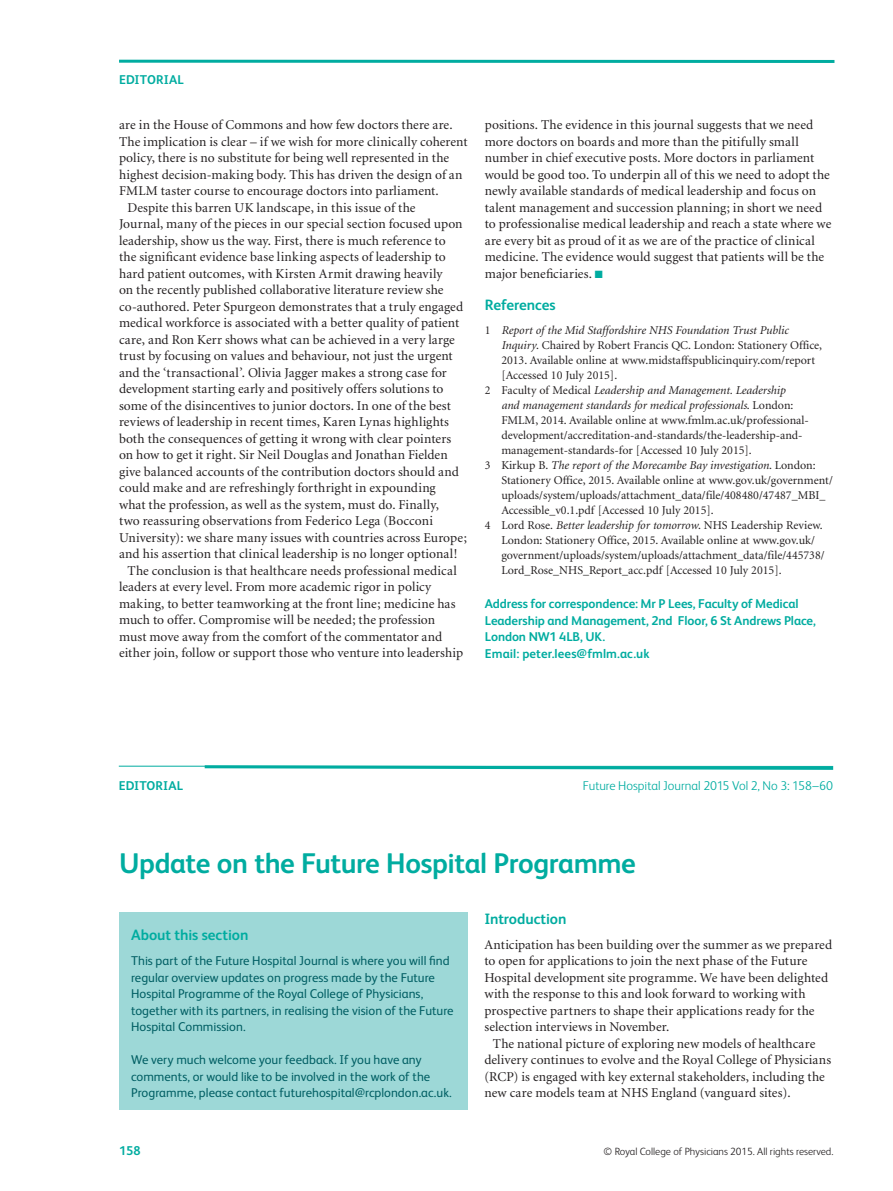
<style>
.page{position:relative;width:893px;height:1191px;background:#fff}
.page>*{position:absolute;margin:0;border:0;box-sizing:border-box;transform-origin:0 0}
.t1{font:700 28.5px "FS Albert";letter-spacing:-.015em;color:#00aca0}
.t2{font:700 15px "FS Albert";letter-spacing:-.005em;color:#00aca0}
.t3{font:13.5px/16.5px "Minion";letter-spacing:.005em;color:#231f20}
.t4{font:12.75px/16.5px "FS Albert";color:#005e63}
.t5{font:700 12.75px/16.5px "FS Albert";letter-spacing:-.005em;color:#00aca0}
.t6{font:300 12.75px "FS Albert";color:#00aca0}
.t7{font:12px "Minion";color:#231f20}
.t8{font:italic 12px "Minion";color:#231f20}
.t9{font:300 10.5px "FS Albert";color:#231f20}
.s1{color:#00aca0}
.s2{font-style:normal}
.s3{font-style:italic}
</style>
<div class="page">
<hr style="left:119px;top:60px;width:715px;height:3px;background:#00aca0">
<svg style="left:202px;top:765px;width:632px;height:5px"></svg>
<hr style="left:119px;top:766px;width:714px;height:1px;background:#00aca0">
<div style="left:119px;top:912px;width:348px;height:198px;background:#9dd8d7"></div>
<p class="t5" style="left:119px;top:72px;width:66px">EDITORIAL</p>
<p class="t3" style="left:119px;top:118px;width:335px">are in the House of Commons and how few doctors there are.</p>
<p class="t3" style="left:119px;top:134px;width:350px">The implication is clear – if we wish for more clinically coherent</p>
<p class="t3" style="left:119px;top:151px;width:332px">policy, there is no substitute for being well represented in the</p>
<p class="t3" style="left:119px;top:167px;width:345px">highest decision-making body. This has driven the design of an</p>
<p class="t3" style="left:119px;top:184px;width:321px">FMLM taster course to encourage doctors into parliament.</p>
<p class="t3" style="left:128px;top:200px;width:289px">Despite this barren UK landscape, in this issue of the</p>
<p class="t3" style="left:119px;top:217px;width:345px">Journal, many of the pieces in our special section focused upon</p>
<p class="t3" style="left:119px;top:233px;width:328px">leadership, show us the way. First, there is much reference to</p>
<p class="t3" style="left:119px;top:250px;width:328px">the significant evidence base linking aspects of leadership to</p>
<p class="t3" style="left:119px;top:266px;width:325px">hard patient outcomes, with Kirsten Armit drawing heavily</p>
<p class="t3" style="left:119px;top:283px;width:326px">on the recently published collaborative literature review she</p>
<p class="t3" style="left:119px;top:299px;width:346px">co-authored. Peter Spurgeon demonstrates that a truly engaged</p>
<p class="t3" style="left:119px;top:316px;width:342px">medical workforce is associated with a better quality of patient</p>
<p class="t3" style="left:119px;top:332px;width:337px">care, and Ron Kerr shows what can be achieved in a very large</p>
<p class="t3" style="left:119px;top:349px;width:335px">trust by focusing on values and behaviour, not just the urgent</p>
<p class="t3" style="left:119px;top:365px;width:329px">and the ‘transactional’. Olivia Jagger makes a strong case for</p>
<p class="t3" style="left:119px;top:382px;width:326px">development starting early and positively offers solutions to</p>
<p class="t3" style="left:119px;top:398px;width:333px">some of the disincentives to junior doctors. In one of the best</p>
<p class="t3" style="left:119px;top:415px;width:332px">reviews of leadership in recent times, Karen Lynas highlights</p>
<p class="t3" style="left:119px;top:431px;width:334px">both the consequences of getting it wrong with clear pointers</p>
<p class="t3" style="left:119px;top:448px;width:330px">on how to get it right. Sir Neil Douglas and Jonathan Fielden</p>
<p class="t3" style="left:119px;top:464px;width:341px">give balanced accounts of the contribution doctors should and</p>
<p class="t3" style="left:119px;top:481px;width:318px">could make and are refreshingly forthright in expounding</p>
<p class="t3" style="left:119px;top:497px;width:321px">what the profession, as well as the system, must do. Finally,</p>
<p class="t3" style="left:119px;top:514px;width:315px">two reassuring observations from Federico Lega (Bocconi</p>
<p class="t3" style="left:119px;top:530px;width:349px">University): we share many issues with countries across Europe;</p>
<p class="t3" style="left:119px;top:547px;width:340px">and his assertion that clinical leadership is no longer optional!</p>
<p class="t3" style="left:128px;top:563px;width:331px">The conclusion is that healthcare needs professional medical</p>
<p class="t3" style="left:119px;top:580px;width:314px">leaders at every level. From more academic rigor in policy</p>
<p class="t3" style="left:119px;top:596px;width:338px">making, to better teamworking at the front line; medicine has</p>
<p class="t3" style="left:119px;top:613px;width:318px">much to offer. Compromise will be needed; the profession</p>
<p class="t3" style="left:119px;top:629px;width:325px">must move away from the comfort of the commentator and</p>
<p class="t3" style="left:119px;top:646px;width:346px">either join, follow or support those who venture into leadership</p>
<p class="t3" style="left:485px;top:118px;width:348px">positions. The evidence in this journal suggests that we need more doctors on boards and more than the pitifully small number in chief executive posts. More doctors in parliament would be good too. To underpin all of this we need to adopt the newly available standards of medical leadership and focus on talent management and succession planning; in short we need to professionalise medical leadership and reach a state where we are every bit as proud of it as we are of the practice of clinical medicine. The evidence would suggest that patients will be the major beneficiaries. <span class="s1">■</span></p>
<p class="t2" style="left:485px;top:299px;width:72px">References</p>
<p class="t8" style="left:485px;top:325px;width:305px"><span class="s2">1</span> Report of the Mid Staffordshire NHS Foundation Trust Public</p>
<p class="t7" style="left:501px;top:340px;width:322px"><span class="s3">Inquiry</span>. Chaired by Robert Francis QC. London: Stationery Office,</p>
<p class="t7" style="left:501px;top:355px;width:315px">2013. Available online at www.midstaffspublicinquiry.com/report</p>
<p class="t7" style="left:501px;top:370px;width:117px">[Accessed 10 July 2015].</p>
<p class="t8" style="left:485px;top:385px;width:302px"><span class="s2">2 Faculty of Medical</span> Leadership and Management. Leadership</p>
<p class="t8" style="left:501px;top:400px;width:294px">and management standards for medical professionals<span class="s2">. London:</span></p>
<p class="t7" style="left:501px;top:415px;width:309px">FMLM, 2014. Available online at www.fmlm.ac.uk/professional-</p>
<p class="t7" style="left:501px;top:430px;width:303px">development/accreditation-and-standards/the-leadership-and-</p>
<p class="t7" style="left:501px;top:445px;width:252px">management-standards-for [Accessed 10 July 2015].</p>
<p class="t8" style="left:485px;top:460px;width:332px"><span class="s2">3 Kirkup B.</span> The report of the Morecambe Bay investigation<span class="s2">. London:</span></p>
<p class="t7" style="left:501px;top:475px;width:333px">Stationery Office, 2015. Available online at www.gov.uk/government/</p>
<p class="t7" style="left:501px;top:490px;width:326px">uploads/system/uploads/attachment_data/file/408480/47487_MBI_</p>
<p class="t7" style="left:501px;top:505px;width:214px">Accessible_v0.1.pdf [Accessed 10 July 2015].</p>
<p class="t7" style="left:485px;top:520px;width:339px">4 Lord Rose. <span class="s3">Better leadership for tomorrow</span>. NHS Leadership Review.</p>
<p class="t7" style="left:501px;top:535px;width:315px">London: Stationery Office, 2015. Available online at www.gov.uk/</p>
<p class="t7" style="left:501px;top:550px;width:325px">government/uploads/system/uploads/attachment_data/file/445738/</p>
<p class="t7" style="left:501px;top:565px;width:282px">Lord_Rose_NHS_Report_acc.pdf [Accessed 10 July 2015].</p>
<p class="t5" style="left:485px;top:596px;width:333px">Address for correspondence: Mr P Lees, Faculty of Medical Leadership and Management, 2nd Floor, 6 St Andrews Place, London NW1 4LB, UK.<br>Email: peter.lees@fmlm.ac.uk</p>
<p class="t5" style="left:119px;top:778px;width:66px">EDITORIAL</p>
<p class="t6" style="left:583px;top:781px;width:252px">Future Hospital Journal 2015 Vol 2, No 3: 158–60</p>
<h1 class="t1" style="left:119px;top:851px;width:518px">Update on the Future Hospital Programme</h1>
<p class="t2" style="left:484px;top:912px;width:84px">Introduction</p>
<p class="t3" style="left:484px;top:937px;width:349px">Anticipation has been building over the summer as we prepared to open for applications to join the next phase of the Future Hospital development site programme. We have been delighted with the response to this and look forward to working with prospective partners to shape their applications ready for the selection interviews in November.</p>
<p class="t3" style="left:484px;top:1036px;width:348px;text-indent:9px">The national picture of exploring new models of healthcare delivery continues to evolve and the Royal College of Physicians (RCP) is engaged with key external stakeholders, including the new care models team at NHS England (vanguard sites).</p>
<p class="t2" style="left:131px;top:929px;width:119px">About this section</p>
<p class="t4" style="left:131px;top:954px;width:324px">This part of the Future Hospital Journal is where you will find regular overview updates on progress made by the Future Hospital Programme of the Royal College of Physicians, together with its partners, in realising the vision of the Future Hospital Commission.</p>
<p class="t4" style="left:131px;top:1053px;width:322px">We very much welcome your feedback. If you have any comments, or would like to be involved in the work of the<br>Programme, please contact futurehospital@rcplondon.ac.uk.</p>
<p class="t5" style="left:119px;top:1143px;width:23px">158</p>
<p class="t9" style="left:604px;top:1147px;width:231px">© Royal College of Physicians 2015. All rights reserved.</p>
</div>
